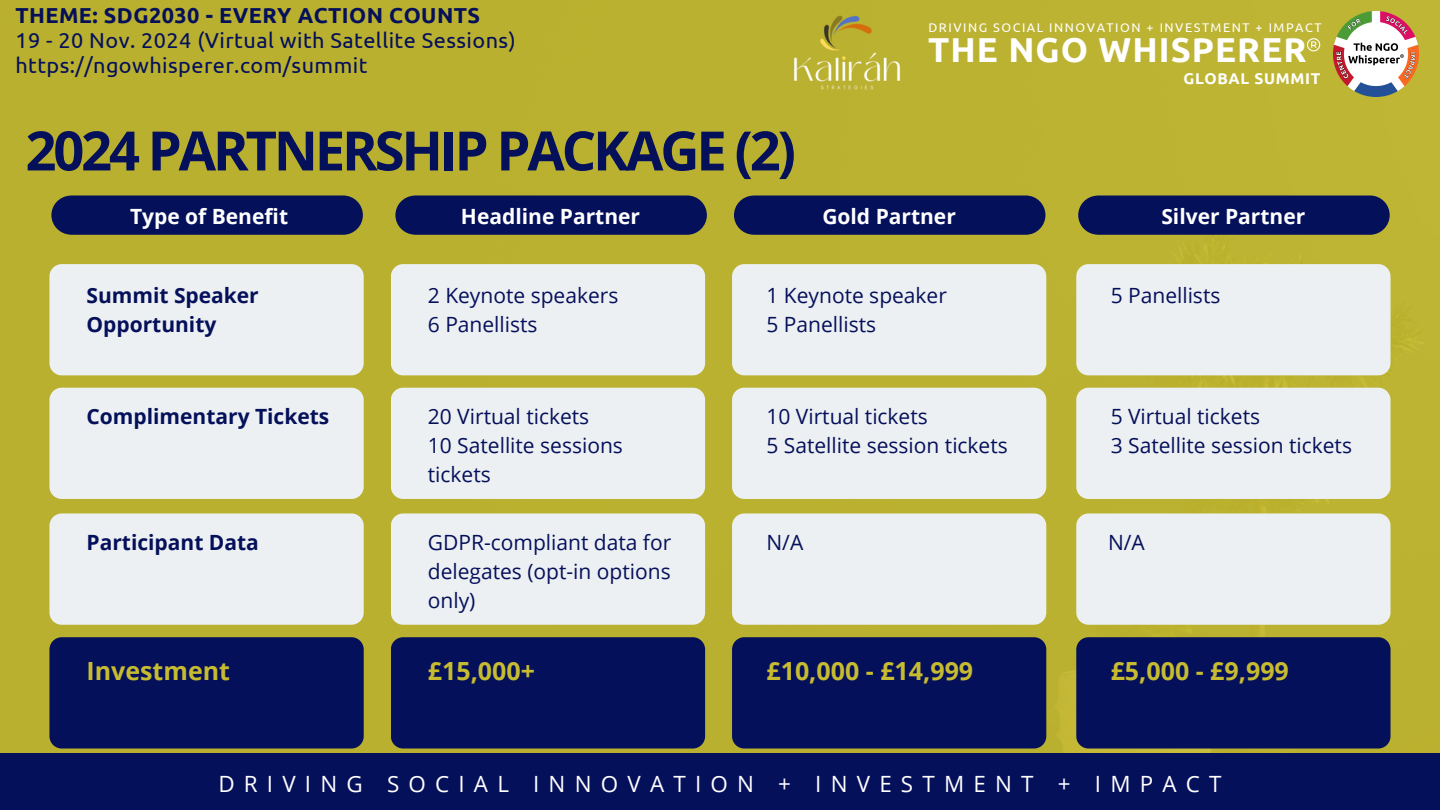
<style>
.page{position:relative;width:1440px;height:810px;background:#bbb130}
.page>*{position:absolute;margin:0;border:0;box-sizing:border-box;transform-origin:0 0}
.t1{font:700 54.4px "Open Sans";letter-spacing:-.06em;color:#05105b}
.t2{font:700 34.6px "Ubuntu";letter-spacing:.03em;color:#fff}
.t3{font:700 25px "Open Sans";color:#c7bc30}
.t4{font:22.4px "Open Sans";letter-spacing:.41em;color:#fff}
.t5{font:21.6px/25.1px "Ubuntu";letter-spacing:.02em;color:#05105b}
.t6{font:21px/29.2px "Open Sans";color:#05105b}
.t7{font:700 21px/29.2px "Open Sans";color:#05105b}
.t8{font:700 21px "Open Sans";color:#fff}
.t9{font:700 15.6px "Ubuntu";letter-spacing:.045em;color:#fff}
.t10{font:12.6px "Ubuntu";letter-spacing:.12em;color:#fff}
.s1{font-weight:700}
</style>
<div class="page">
<div style="left:0;top:753px;width:1440px;height:57px;background:#05105b"></div>
<div style="left:49px;top:264px;width:315px;height:111px;background:#edf0f2;border-radius:12px"></div>
<div style="left:49px;top:388px;width:315px;height:111px;background:#edf0f2;border-radius:12px"></div>
<div style="left:49px;top:513px;width:315px;height:112px;background:#edf0f2;border-radius:12px"></div>
<div style="left:49px;top:637px;width:315px;height:112px;background:#05105b;border-radius:12px"></div>
<div style="left:391px;top:264px;width:314px;height:111px;background:#edf0f2;border-radius:12px"></div>
<div style="left:391px;top:388px;width:314px;height:111px;background:#edf0f2;border-radius:12px"></div>
<div style="left:391px;top:513px;width:314px;height:112px;background:#edf0f2;border-radius:12px"></div>
<div style="left:391px;top:637px;width:314px;height:112px;background:#05105b;border-radius:12px"></div>
<div style="left:732px;top:264px;width:314px;height:111px;background:#edf0f2;border-radius:12px"></div>
<div style="left:732px;top:388px;width:314px;height:111px;background:#edf0f2;border-radius:12px"></div>
<div style="left:732px;top:513px;width:314px;height:112px;background:#edf0f2;border-radius:12px"></div>
<div style="left:732px;top:637px;width:314px;height:112px;background:#05105b;border-radius:12px"></div>
<div style="left:1076px;top:264px;width:315px;height:111px;background:#edf0f2;border-radius:12px"></div>
<div style="left:1076px;top:388px;width:315px;height:111px;background:#edf0f2;border-radius:12px"></div>
<div style="left:1076px;top:513px;width:315px;height:112px;background:#edf0f2;border-radius:12px"></div>
<div style="left:1076px;top:637px;width:315px;height:112px;background:#05105b;border-radius:12px"></div>
<div style="left:51px;top:195px;width:312px;height:40px;background:#05105b;border-radius:19px"></div>
<div style="left:395px;top:195px;width:312px;height:40px;background:#05105b;border-radius:19px"></div>
<div style="left:734px;top:195px;width:311px;height:40px;background:#05105b;border-radius:19px"></div>
<div style="left:1078px;top:195px;width:312px;height:40px;background:#05105b;border-radius:19px"></div>
<img style="left:1333px;top:11px;width:86px;height:86px">
<svg style="left:1307px;top:38px;width:13px;height:13px"></svg>
<img style="left:794px;top:15px;width:107px;height:75px">
<h3 class="t5" style="left:15px;top:2px;width:502px"><span class="s1">THEME: SDG2030 - EVERY ACTION COUNTS<br></span>19 - 20 Nov. 2024 (Virtual with Satellite Sessions) https://ngowhisperer.com/summit</h3>
<p class="t1" style="left:25px;top:112px;width:772px">2024 PARTNERSHIP PACKAGE (2)</p>
<p class="t8" style="left:130px;top:201px;width:160px">Type of Benefit</p>
<h1 class="t8" style="left:461px;top:201px;width:181px">Headline Partner</h1>
<h3 class="t10" style="left:928px;top:21px;width:395px">DRIVING SOCIAL INNOVATION + INVESTMENT + IMPACT</h3>
<h3 class="t2" style="left:928px;top:30px;width:380px">THE NGO WHISPERER</h3>
<h5 class="t8" style="left:822px;top:201px;width:135px">Gold Partner</h5>
<h3 class="t9" style="left:1183px;top:69px;width:138px">GLOBAL SUMMIT</h3>
<h6 class="t8" style="left:1161px;top:201px;width:145px">Silver Partner</h6>
<h2 class="t7" style="left:87px;top:280px;width:174px">Summit Speaker<br>Opportunity</h2>
<h5 class="t6" style="left:428px;top:280px;width:192px">2 Keynote speakers<br>6 Panellists</h5>
<h6 class="t6" style="left:766px;top:280px;width:182px">1 Keynote speaker<br>5 Panellists</h6>
<h6 class="t6" style="left:1111px;top:280px;width:111px">5 Panellists</h6>
<p class="t7" style="left:87px;top:401px;width:244px">Complimentary Tickets</p>
<h5 class="t6" style="left:428px;top:401px;width:197px">20 Virtual tickets<br>10 Satellite sessions tickets</h5>
<h6 class="t6" style="left:766px;top:401px;width:243px">10 Virtual tickets<br>5 Satellite session tickets</h6>
<h6 class="t6" style="left:1111px;top:401px;width:243px">5 Virtual tickets<br>3 Satellite session tickets</h6>
<p class="t7" style="left:87px;top:527px;width:174px">Participant Data</p>
<h5 class="t6" style="left:428px;top:527px;width:245px;text-align:justify">GDPR-compliant data for delegates (opt-in options only)</h5>
<h6 class="t6" style="left:766px;top:527px;width:38px">N/A</h6>
<h5 class="t6" style="left:1108px;top:527px;width:38px">N/A</h5>
<p class="t3" style="left:87px;top:653px;width:145px">Investment</p>
<h5 class="t3" style="left:428px;top:653px;width:109px">£15,000+</h5>
<h5 class="t3" style="left:766px;top:653px;width:208px">£10,000 - £14,999</h5>
<h6 class="t3" style="left:1111px;top:653px;width:180px">£5,000 - £9,999</h6>
<h6 class="t4" style="left:218px;top:768px;width:1005px">DRIVING SOCIAL INNOVATION + INVESTMENT + IMPACT</h6>
</div>
